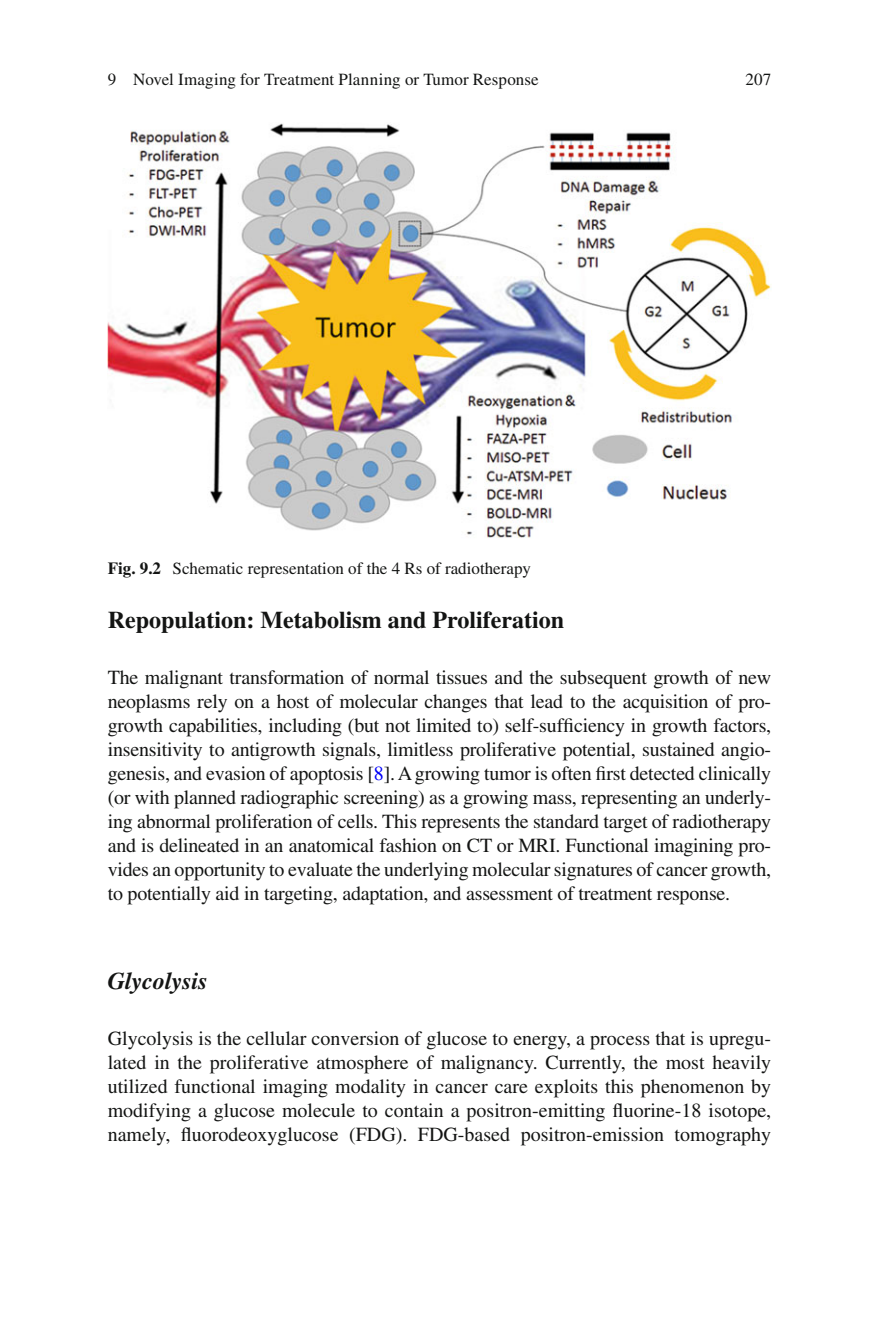
<style>
.page{position:relative;width:879px;height:1333px;background:#fff}
.page>*{position:absolute;margin:0;border:0;box-sizing:border-box;transform-origin:0 0}
.t1{font:700 24px "Nkvtvg Times";color:#131413}
.t2{font:italic 700 24px "Bhqrvk Times";color:#131413}
.t3{font:20px/24px "Ncqvlx Times";letter-spacing:-.005em;color:#131413;text-align:justify}
.t4{font:17px "Ncqvlx Times";color:#131413}
.s1{font-family:"Nkvtvg Times";font-weight:700}
.s2{color:#0000fa}
</style>
<div class="page">
<img style="left:108px;top:123px;width:663px;height:415px">
<p class="t4" style="left:108px;top:73px;width:432px">9 Novel Imaging for Treatment Planning or Tumor Response</p>
<p class="t4" style="left:108px;top:561px;width:425px"><span class="s1">Fig. 9.2</span> Schematic representation of the 4 Rs of radiotherapy</p>
<p class="t4" style="left:745px;top:73px;width:27px">207</p>
<p class="t1" style="left:108px;top:611px;width:458px">Repopulation: Metabolism and Proliferation</p>
<p class="t3" style="left:108px;top:667px;width:665px">The malignant transformation of normal tissues and the subsequent growth of new neoplasms rely on a host of molecular changes that lead to the acquisition of pro&shy;growth capabilities, including (but not limited to) self-sufficiency in growth factors, insensitivity to antigrowth signals, limitless proliferative potential, sustained angio&shy;genesis, and evasion of apoptosis [ <span class="s2">8</span> ]. A growing tumor is often first detected clinically (or with planned radiographic screening) as a growing mass, representing an underly&shy;ing abnormal proliferation of cells. This represents the standard target of radiotherapy and is delineated in an anatomical fashion on CT or MRI. Functional imagining pro&shy;vides an opportunity to evaluate the underlying molecular signatures of cancer growth, to potentially aid in targeting, adaptation, and assessment of treatment response.</p>
<p class="t2" style="left:108px;top:971px;width:101px">Glycolysis</p>
<p class="t3" style="left:108px;top:1027px;width:665px">Glycolysis is the cellular conversion of glucose to energy, a process that is upregu&shy;lated in the proliferative atmosphere of malignancy. Currently, the most heavily utilized functional imaging modality in cancer care exploits this phenomenon by modifying a glucose molecule to contain a positron-emitting fluorine-18 isotope, namely, fluorodeoxyglucose (FDG) . FDG- based positron-emission tomography</p>
</div>
